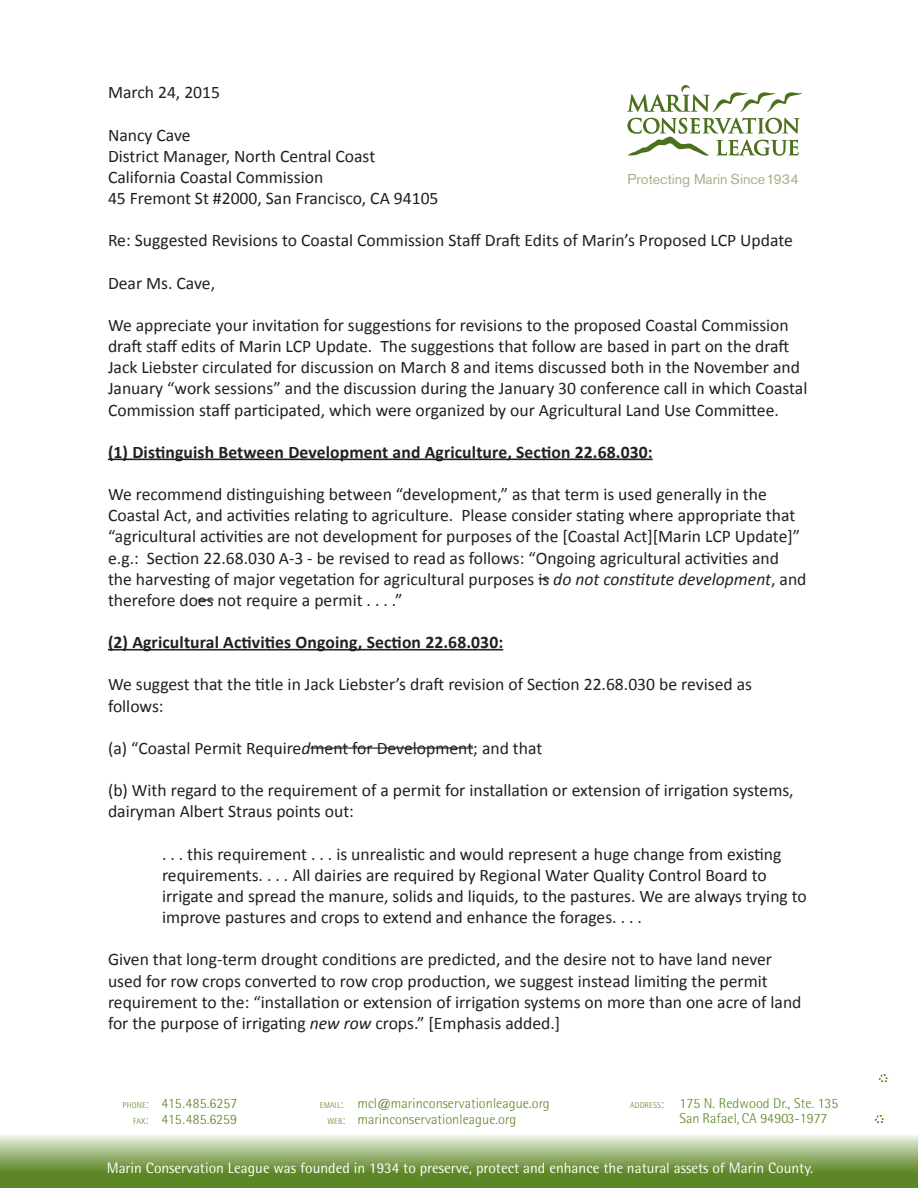
<style>
.page{position:relative;width:918px;height:1188px;background:#fff}
.page>*{position:absolute;margin:0;border:0;box-sizing:border-box;transform-origin:0 0}
.Body{font:17.7px/21.1px "Calibri";color:#231f20}
.bold_underline{font:700 17.7px "Calibri";letter-spacing:.005em;color:#231f20}
.Body-2{font:700 17.7px "Calibri";letter-spacing:.005em;color:#231f20}
.t1{font:15px "Rotis Semi Sans Std";color:#fff}
.t2{font:300 14.25px "Rotis Semi Sans Std";letter-spacing:.005em;color:#5c8727}
.t3{font:14.25px "Akzidenz Grotesk BE";color:#a2b585}
.s1{font-style:italic}
.s2{font-size:8.4px}
.s3{font-size:12px}
</style>
<div class="page">
<svg style="left:627px;top:118px;width:173px;height:38px"></svg>
<svg style="left:627px;top:85px;width:175px;height:27px"></svg>
<svg style="left:879px;top:1074px;width:10px;height:8px"></svg>
<svg style="left:0;top:1135px;width:918px;height:53px;background:#8fab69"></svg>
<svg style="left:875px;top:1114px;width:10px;height:10px"></svg>
<hr style="left:108px;top:459px;width:545px;height:1px;background:#231f20">
<hr style="left:108px;top:649px;width:395px;height:1px;background:#231f20">
<svg style="left:198px;top:599px;width:16px;height:2px"></svg>
<hr style="left:310px;top:747px;width:163px;height:2px;background:#231f20">
<p class="Body" style="left:108px;top:81px;width:114px">March 24, 2015</p>
<p class="Body" style="left:108px;top:123px;width:84px">Nancy Cave</p>
<p class="Body" style="left:108px;top:144px;width:269px">District Manager, North Central Coast</p>
<p class="Body" style="left:108px;top:166px;width:217px">California Coastal Commission</p>
<p class="Body" style="left:108px;top:187px;width:332px">45 Fremont St #2000, San Francisco, CA 94105</p>
<p class="Body" style="left:108px;top:229px;width:686px">Re: Suggested Revisions to Coastal Commission Staff Draft Edits of Marin’s Proposed LCP Update</p>
<p class="Body" style="left:108px;top:271px;width:109px">Dear Ms. Cave,</p>
<p class="Body" style="left:108px;top:314px;width:701px">We appreciate your invitation for suggestions for revisions to the proposed Coastal Commission draft staff edits of Marin LCP Update. The suggestions that follow are based in part on the draft Jack Liebster circulated for discussion on March 8 and items discussed both in the November and January “work sessions” and the discussion during the January 30 conference call in which Coastal Commission staff participated, which were organized by our Agricultural Land Use Committee.</p>
<p class="bold_underline" style="left:108px;top:441px;width:546px">(1) Distinguish Between Development and Agriculture, Section 22.68.030:</p>
<p class="Body" style="left:108px;top:483px;width:700px">We recommend distinguishing between “development,” as that term is used generally in the Coastal Act, and activities relating to agriculture. Please consider stating where appropriate that “agricultural activities are not development for purposes of the [Coastal Act][Marin LCP Update]” e.g.: Section 22.68.030 A-3 - be revised to read as follows: “Ongoing agricultural activities and the harvesting of major vegetation for agricultural purposes is <span class="s1">do not constitute development</span>, and therefore does not require a permit . . . .”</p>
<p class="Body-2" style="left:108px;top:631px;width:397px">(2) Agricultural Activities Ongoing, Section 22.68.030:</p>
<p class="Body" style="left:108px;top:673px;width:646px">We suggest that the title in Jack Liebster’s draft revision of Section 22.68.030 be revised as follows:</p>
<p class="Body" style="left:108px;top:737px;width:436px">(a) “Coastal Permit Require<span class="s1">d</span>ment for Development; and that</p>
<p class="Body" style="left:108px;top:779px;width:687px">(b) With regard to the requirement of a permit for installation or extension of irrigation systems, dairyman Albert Straus points out:</p>
<p class="Body" style="left:162px;top:842px;width:646px">. . . this requirement . . . is unrealistic and would represent a huge change from existing requirements. . . . All dairies are required by Regional Water Quality Control Board to irrigate and spread the manure, solids and liquids, to the pastures. We are always trying to improve pastures and crops to extend and enhance the forages. . . .</p>
<p class="Body" style="left:108px;top:948px;width:695px">Given that long-term drought conditions are predicted, and the desire not to have land never used for row crops converted to row crop production, we suggest instead limiting the permit requirement to the: “installation or extension of irrigation systems on more than one acre of land for the purpose of irrigating <span class="s1">new row</span> crops.” [Emphasis added.]</p>
<p class="t3" style="left:628px;top:170px;width:173px">Protecting Marin Since 1934</p>
<p class="t2" style="left:630px;top:1095px;width:210px"><span class="s2">ADDRESS</span><span class="s3">:</span> 175 N. Redwood Dr., Ste. 135</p>
<p class="t2" style="left:680px;top:1110px;width:149px">San Rafael, CA 94903-1977</p>
<p class="t2" style="left:320px;top:1095px;width:231px"><span class="s2">EMAIL</span><span class="s3">:</span> mcl@marinconservationleague.org</p>
<p class="t2" style="left:327px;top:1111px;width:190px"><span class="s2">WEB</span><span class="s3">:</span> marinconservationleague.org</p>
<p class="t2" style="left:123px;top:1095px;width:116px"><span class="s2">PHONE</span><span class="s3">:</span> 415.485.6257</p>
<p class="t2" style="left:133px;top:1111px;width:105px"><span class="s2">FAX</span><span class="s3">:</span> 415.485.6259</p>
<p class="t1" style="left:107px;top:1159px;width:708px">Marin Conservation League was founded in 1934 to preserve, protect and enhance the natural assets of Marin County.</p>
</div>
